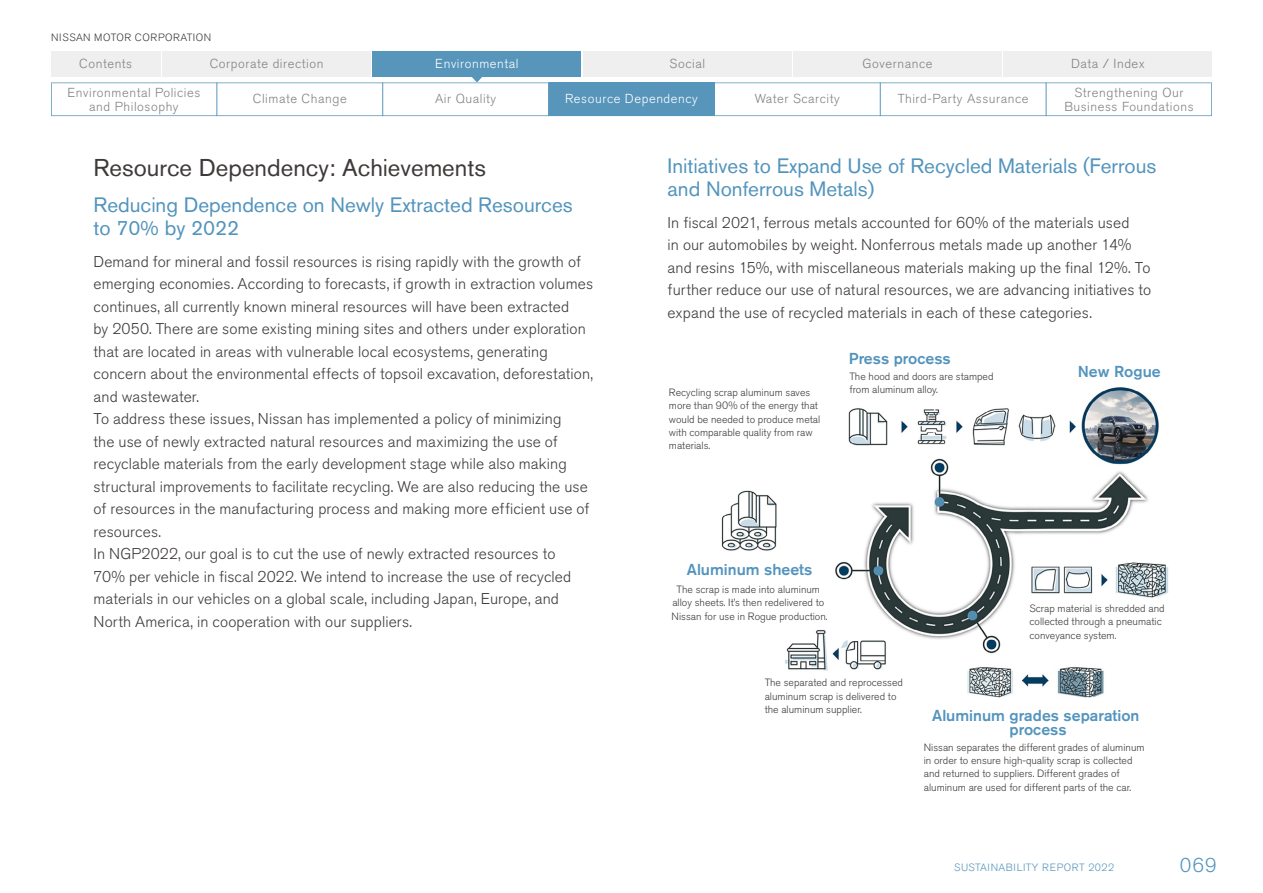
<style>
.page{position:relative;width:1263px;height:893px;background:#fff}
.page>*{position:absolute;margin:0;border:0;box-sizing:border-box;transform-origin:0 0}
.t1{font:24.15px "Nissan Pro";color:#3e3a39}
.t2{font:20.7px/22.5px "Nissan Pro";color:#5394bd}
.t3{font:300 19.8px "Nissan Pro";color:#5394bd}
.t4{font:500 15.75px/14.5px "Nissan Pro";color:#5394bd;text-align:center}
.t5{font:300 15.45px/22.5px "Nissan Pro";letter-spacing:.005em;color:#3e3a39}
.t6{font:300 12.9px "Nissan Pro";letter-spacing:.045em;color:#828282}
.t7{font:300 12.9px "Nissan Pro";letter-spacing:.045em;color:#fff}
.t8{font:300 10.5px/13.4px "Nissan Pro";color:#3e3a39}
.t9{font:300 10.5px "Nissan Pro";letter-spacing:.04em;color:#5795bb}
.t10{font:300 10.5px "Nissan Pro";letter-spacing:.06em;color:#3e3a39}
</style>
<div class="page">
<img style="left:721px;top:387px;width:448px;height:311px">
<div style="left:1034px;top:603px;width:123px;height:23px;background:#fff"></div>
<div style="left:785px;top:678px;width:93px;height:25px;background:#fff"></div>
<svg style="left:721px;top:559px;width:133px;height:50px"></svg>
<div style="left:847px;top:362px;width:159px;height:35px;background:#fff"></div>
<div style="left:1004px;top:51px;width:208px;height:26px;background:#efefef"></div>
<div style="left:793px;top:51px;width:209px;height:26px;background:#efefef"></div>
<div style="left:583px;top:51px;width:208px;height:26px;background:#efefef"></div>
<div style="left:373px;top:51px;width:208px;height:26px;background:#5795bb"></div>
<div style="left:51px;top:51px;width:109px;height:26px;background:#efefef"></div>
<div style="left:163px;top:51px;width:208px;height:26px;background:#efefef"></div>
<svg style="left:51px;top:76px;width:1161px;height:40px"></svg>
<hr style="left:216px;top:82px;width:1px;height:34px;background:#5795bb">
<hr style="left:382px;top:82px;width:1px;height:34px;background:#5795bb">
<hr style="left:548px;top:82px;width:1px;height:34px;background:#5795bb">
<hr style="left:714px;top:82px;width:1px;height:34px;background:#5795bb">
<hr style="left:880px;top:82px;width:1px;height:34px;background:#5795bb">
<hr style="left:1046px;top:82px;width:1px;height:34px;background:#5795bb">
<p class="t10" style="left:51px;top:30px;width:162px">NISSAN MOTOR CORPORATION</p>
<p class="t6" style="left:79px;top:55px;width:55px">Contents</p>
<p class="t6" style="left:67px;top:84px;width:134px">Environmental Policies</p>
<p class="t6" style="left:1074px;top:84px;width:110px">Strengthening Our</p>
<p class="t6" style="left:210px;top:55px;width:115px">Corporate direction</p>
<p class="t6" style="left:669px;top:55px;width:37px">Social</p>
<p class="t6" style="left:862px;top:55px;width:71px">Governance</p>
<p class="t7" style="left:435px;top:55px;width:85px">Environmental</p>
<p class="t6" style="left:1071px;top:55px;width:75px">Data / Index</p>
<p class="t6" style="left:253px;top:90px;width:95px">Climate Change</p>
<p class="t6" style="left:435px;top:90px;width:63px">Air Quality</p>
<p class="t6" style="left:755px;top:90px;width:87px">Water Scarcity</p>
<p class="t7" style="left:565px;top:90px;width:134px">Resource Dependency</p>
<p class="t6" style="left:898px;top:90px;width:132px">Third-Party Assurance</p>
<p class="t6" style="left:89px;top:98px;width:91px">and Philosophy</p>
<p class="t6" style="left:1064px;top:98px;width:131px">Business Foundations</p>
<h1 class="t1" style="left:94px;top:152px;width:394px">Resource Dependency: Achievements</h1>
<h2 class="t2" style="left:94px;top:194px;width:481px">Reducing Dependence on Newly Extracted Resources to 70% by 2022</h2>
<p class="t5" style="left:94px;top:250px;width:501px">Demand for mineral and fossil resources is rising rapidly with the growth of emerging economies. According to forecasts if, growth in extraction volumes continues, all currently known mineral resources will have been extracted<br>by 2050. There are some existing mining sites and others under exploration that are located in areas with vulnerable local ecosystems, generating concern about the environmental effects of topsoil excavation, deforestation, and wastewater.<br>To address these issues, Nissan has implemented a policy of minimizing<br>the use of newly extracted natural resources and maximizing the use of recyclable materials from the early development stage while also making structural improvements to facilitate recycling. We are also reducing the use of resources in the manufacturing process and making more efficient use of resources.<br>In NGP2022, our goal is to cut the use of newly extracted resources to<br>70% per vehicle in fiscal 2022. We intend to increase the use of recycled materials in our vehicles on a global scale, including Japan, Europe, and North America in, cooperation with our suppliers.</p>
<h2 class="t2" style="left:668px;top:155px;width:490px">Initiatives to Expand Use of Recycled Materials (Ferrous and Nonferrous Metals(</h2>
<p class="t5" style="left:668px;top:211px;width:485px">In fiscal 2021, ferrous metals accounted for 60% of the materials used<br>in our automobiles by weight. Nonferrous metals made up another 14% and resins 15%, with miscellaneous materials making up the final 12%. To further reduce our use of natural resources, we are advancing initiatives to expand the use of recycled materials in each of these categories.</p>
<p class="t8" style="left:669px;top:386px;width:153px">Recycling scrap aluminum saves more than 90% of the energy that would be needed to produce metal with comparable quality from raw materials.</p>
<p class="t4" style="left:849px;top:351px;width:103px">Press process</p>
<p class="t8" style="left:849px;top:369px;width:146px">The hood and doors are stamped from aluminum alloy.</p>
<p class="t4" style="left:1078px;top:364px;width:84px">New Rogue</p>
<p class="t4" style="left:687px;top:562px;width:127px">Aluminum sheets</p>
<p class="t8" style="left:672px;top:583px;width:157px;text-align:center">The scrap is made into aluminum alloy sheets s’I t. then redelivered to<br>Nissan for use in Rogue production.</p>
<p class="t8" style="left:765px;top:676px;width:140px">The separated and reprocessed aluminum scrap is delivered to the aluminum supplier.</p>
<p class="t8" style="left:1029px;top:602px;width:137px">Scrap material is shredded and collected through a pneumatic conveyance system.</p>
<p class="t4" style="left:932px;top:708px;width:209px">Aluminum grades separation process</p>
<p class="t8" style="left:924px;top:740px;width:222px">Nissan separates the different grades of aluminum in order to ensure high-quality scrap is collected and returned to suppliers. Different grades of aluminum are used for different parts of the car.</p>
<p class="t9" style="left:954px;top:861px;width:162px">SUSTAINABILITY REPORT 2022</p>
<p class="t3" style="left:1180px;top:852px;width:38px">069</p>
</div>
